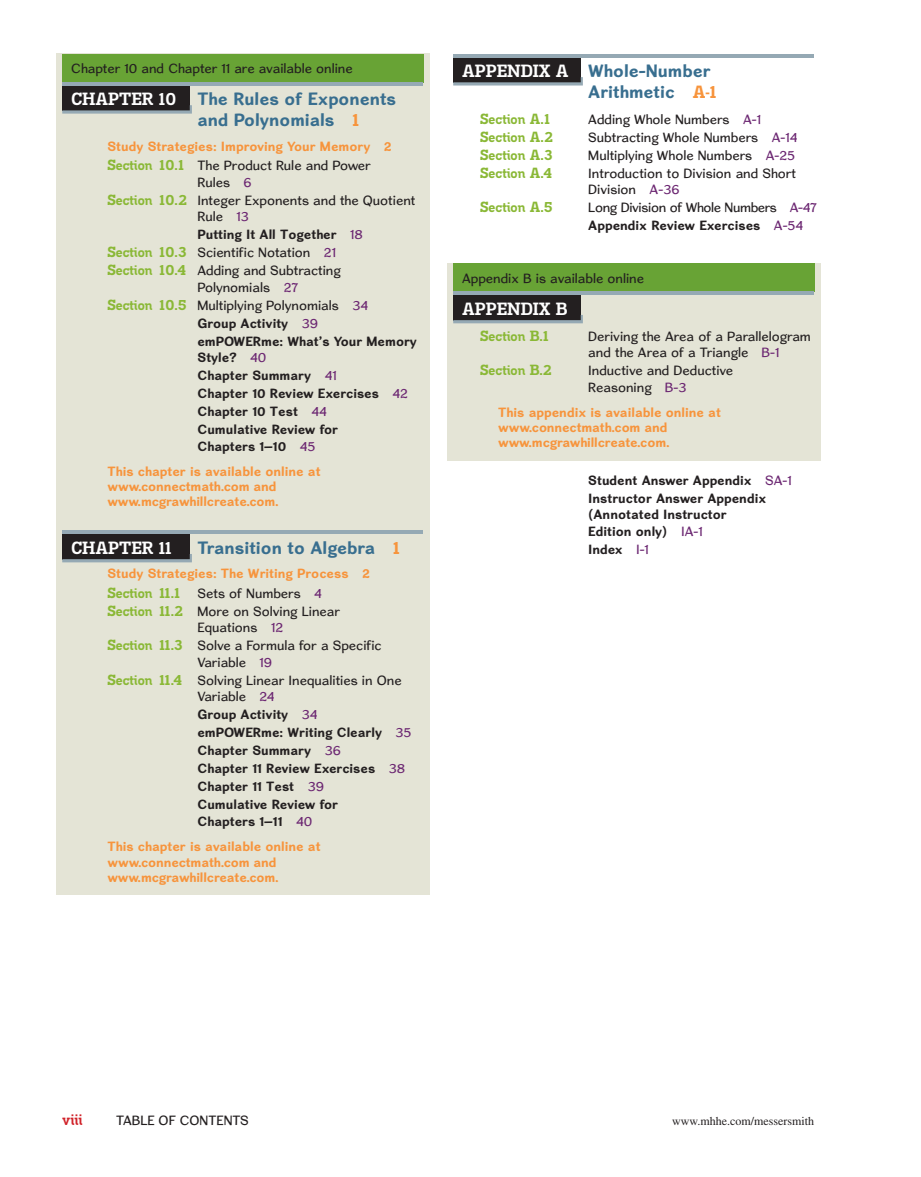
<style>
.page{position:relative;width:921px;height:1177px;background:#fff}
.page>*{position:absolute;margin:0;border:0;box-sizing:border-box;transform-origin:0 0}
.toc_ch_ttl{font:700 18px/21px "Cardigan Rg";color:#386e8f}
.toc_ch_ttl-2{font:700 18px "Madawaska Rg";color:#fff}
.hv{font:700 16.5px "Madawaska Rg";color:#d1232a}
.toc_sc_ttl{font:15px "Madawaska Hv";color:#8ab836}
.toc_sc_ttl-2{font:13.5px/16.5px "Cardigan Rg";color:#231f20}
.toc_sc_ttl_bd{font:700 13.5px/16.5px "Cardigan Rg";color:#231f20}
.toc_css{font:700 13.5px/15px "Cardigan Rg";color:#f7943c}
.toc_sc_ttl-3{font:700 13.5px/16.5px "Cardigan Rg";color:#231f20}
.fto_ha{font:13.5px "Cardigan Rg";color:#231f20}
.toc_sc_ttl-4{font:13.5px "Cardigan Rg";letter-spacing:-.025em;color:#231f20}
.hv-2{font:13.5px "Cardigan Rg";color:#231f20}
.t1{font:12px "STIX Math Jax Main";color:#231f20}
.s1{font-family:"Madawaska Rg";color:#fff}
.s2{font-family:"Madawaska Hv";font-weight:400;color:#f7943c}
.s3{font-family:"Madawaska Hv";font-size:15px;color:#8ab836}
.s4{color:#6c2772}
.s5{font-weight:400;color:#6c2772}
</style>
<div class="page">
<div style="left:56px;top:54px;width:374px;height:840px;background:#e4e4d6"></div>
<div style="left:62px;top:54px;width:361px;height:28px;background:#68a335"></div>
<div style="left:62px;top:534px;width:128px;height:25px;background:#231f20"></div>
<svg style="left:62px;top:554px;width:130px;height:8px"></svg>
<hr style="left:62px;top:531px;width:360px;height:3px;background:#95a9b4">
<div style="left:62px;top:85px;width:128px;height:26px;background:#231f20"></div>
<svg style="left:62px;top:105px;width:130px;height:9px"></svg>
<hr style="left:62px;top:82px;width:360px;height:3px;background:#95a9b4">
<div style="left:453px;top:57px;width:127px;height:26px;background:#231f20"></div>
<svg style="left:453px;top:77px;width:130px;height:8px"></svg>
<hr style="left:453px;top:54px;width:360px;height:3px;background:#95a9b4">
<div style="left:447px;top:264px;width:373px;height:196px;background:#e4e4d6"></div>
<div style="left:453px;top:264px;width:361px;height:28px;background:#68a335"></div>
<div style="left:453px;top:295px;width:127px;height:25px;background:#231f20"></div>
<svg style="left:453px;top:315px;width:130px;height:8px"></svg>
<hr style="left:453px;top:292px;width:360px;height:3px;background:#95a9b4">
<p class="fto_ha" style="left:71px;top:60px;width:283px">Chapter 10 and Chapter 11 are available online</p>
<p class="toc_ch_ttl" style="left:197px;top:88px;width:200px;text-indent:-126px"><span class="s1">CHAPTER 10</span> The Rules of Exponents and Polynomials <span class="s2">1</span></p>
<p class="toc_css" style="left:107px;top:138px;width:286px">Study Strategies: Improving Your Memory 2</p>
<p class="toc_sc_ttl-2" style="left:197px;top:157px;width:175px;text-indent:-90px"><span class="s3">Section 10.1</span> The Product Rule and Power<br>Rules <span class="s4">6</span></p>
<p class="toc_sc_ttl-2" style="left:197px;top:191px;width:219px;text-indent:-90px"><span class="s3">Section 10.2</span> Integer Exponents and the Quotient<br>Rule <span class="s4">13</span></p>
<p class="toc_sc_ttl_bd" style="left:197px;top:226px;width:167px">Putting It All Together <span class="s5">18</span></p>
<p class="toc_sc_ttl-2" style="left:107px;top:244px;width:230px"><span class="s3">Section 10.3</span> Scientific Notation <span class="s4">21</span></p>
<p class="toc_sc_ttl-2" style="left:197px;top:262px;width:145px;text-indent:-90px"><span class="s3">Section 10.4</span> Adding and Subtracting<br>Polynomials <span class="s4">27</span></p>
<p class="toc_sc_ttl-2" style="left:107px;top:296px;width:262px"><span class="s3">Section 10.5</span> Multiplying Polynomials <span class="s4">34</span></p>
<p class="toc_sc_ttl_bd" style="left:197px;top:314px;width:122px">Group Activity <span class="s5">39</span></p>
<p class="toc_sc_ttl_bd" style="left:197px;top:332px;width:221px">emPOWERme: What’s Your Memory<br>Style? <span class="s5">40</span></p>
<p class="toc_sc_ttl_bd" style="left:197px;top:367px;width:141px">Chapter Summary <span class="s5">41</span></p>
<p class="toc_sc_ttl_bd" style="left:197px;top:385px;width:212px">Chapter 10 Review Exercises <span class="s5">42</span></p>
<p class="toc_sc_ttl_bd" style="left:197px;top:403px;width:131px">Chapter 10 Test <span class="s5">44</span></p>
<p class="toc_sc_ttl_bd" style="left:197px;top:421px;width:142px">Cumulative Review for<br>Chapters 1–10 <span class="s5">45</span></p>
<p class="toc_css" style="left:107px;top:463px;width:215px">This chapter is available online at www.connectmath.com and www.mcgrawhillcreate.com.</p>
<p class="toc_ch_ttl-2" style="left:71px;top:537px;width:102px">CHAPTER 11</p>
<p class="toc_ch_ttl" style="left:197px;top:537px;width:204px">Transition to Algebra <span class="s2">1</span></p>
<p class="toc_css" style="left:107px;top:565px;width:264px">Study Strategies: The Writing Process 2</p>
<p class="toc_sc_ttl-2" style="left:107px;top:584px;width:216px"><span class="s3">Section 11.1</span> Sets of Numbers <span class="s4">4</span></p>
<p class="toc_sc_ttl-2" style="left:197px;top:602px;width:144px;text-indent:-90px"><span class="s3">Section 11.2</span> More on Solving Linear<br>Equations <span class="s4">12</span></p>
<p class="toc_sc_ttl-2" style="left:197px;top:637px;width:186px;text-indent:-90px"><span class="s3">Section 11.3</span> Solve a Formula for a Specific<br>Variable <span class="s4">19</span></p>
<p class="toc_sc_ttl-2" style="left:197px;top:671px;width:206px;text-indent:-90px"><span class="s3">Section 11.4</span> Solving Linear Inequalities in One<br>Variable <span class="s4">24</span></p>
<p class="toc_sc_ttl_bd" style="left:197px;top:706px;width:121px">Group Activity <span class="s5">34</span></p>
<p class="toc_sc_ttl_bd" style="left:197px;top:724px;width:215px">emPOWERme: Writing Clearly <span class="s5">35</span></p>
<p class="toc_sc_ttl_bd" style="left:197px;top:742px;width:145px">Chapter Summary <span class="s5">36</span></p>
<p class="toc_sc_ttl_bd" style="left:197px;top:760px;width:209px">Chapter 11 Review Exercises <span class="s5">38</span></p>
<p class="toc_sc_ttl_bd" style="left:197px;top:778px;width:128px">Chapter 11 Test <span class="s5">39</span></p>
<p class="toc_sc_ttl_bd" style="left:197px;top:796px;width:142px">Cumulative Review for<br>Chapters 1–11 <span class="s5">40</span></p>
<p class="toc_css" style="left:107px;top:838px;width:215px">This chapter is available online at www.connectmath.com and www.mcgrawhillcreate.com.</p>
<p class="toc_ch_ttl" style="left:588px;top:60px;width:130px;text-indent:-126px"><span class="s1">APPENDIX A</span> Whole-Number<br>Arithmetic <span class="s2">A-1</span></p>
<p class="toc_sc_ttl" style="left:480px;top:109px;width:71px">Section A.1</p>
<p class="toc_sc_ttl-2" style="left:588px;top:111px;width:174px">Adding Whole Numbers <span class="s4">A-1</span></p>
<p class="toc_sc_ttl" style="left:480px;top:127px;width:74px">Section A.2</p>
<p class="toc_sc_ttl-2" style="left:588px;top:129px;width:211px">Subtracting Whole Numbers <span class="s4">A-14</span></p>
<p class="toc_sc_ttl" style="left:480px;top:145px;width:74px">Section A.3</p>
<p class="toc_sc_ttl-2" style="left:588px;top:147px;width:208px">Multiplying Whole Numbers <span class="s4">A-25</span></p>
<p class="toc_sc_ttl" style="left:480px;top:163px;width:73px">Section A.4</p>
<p class="toc_sc_ttl-2" style="left:588px;top:165px;width:209px">Introduction to Division and Short<br>Division <span class="s4">A-36</span></p>
<p class="toc_sc_ttl" style="left:480px;top:198px;width:74px">Section A.5</p>
<p class="toc_sc_ttl-4" style="left:588px;top:199px;width:230px">Long Division of Whole Numbers <span class="s4">A-47</span></p>
<p class="toc_sc_ttl_bd" style="left:588px;top:217px;width:216px">Appendix Review Exercises <span class="s5">A-54</span></p>
<p class="fto_ha" style="left:462px;top:270px;width:183px">Appendix B is available online</p>
<p class="toc_ch_ttl-2" style="left:462px;top:298px;width:107px">APPENDIX B</p>
<p class="toc_sc_ttl" style="left:480px;top:326px;width:70px">Section B.1</p>
<p class="toc_sc_ttl-2" style="left:588px;top:327px;width:224px">Deriving the Area of a Parallelogram and the Area of a Triangle <span class="s4">B-1</span></p>
<p class="toc_sc_ttl" style="left:480px;top:361px;width:73px">Section B.2</p>
<p class="toc_sc_ttl-2" style="left:588px;top:362px;width:146px">Inductive and Deductive<br>Reasoning <span class="s4">B-3</span></p>
<p class="toc_css" style="left:498px;top:405px;width:224px">This appendix is available online at www.connectmath.com and www.mcgrawhillcreate.com.</p>
<p class="toc_sc_ttl-3" style="left:588px;top:471px;width:205px">Student Answer Appendix <span class="s5">SA-1</span></p>
<p class="toc_sc_ttl-3" style="left:588px;top:489px;width:179px">Instructor Answer Appendix (Annotated Instructor<br>Edition only) <span class="s5">IA-1</span></p>
<p class="toc_sc_ttl-3" style="left:588px;top:540px;width:62px">Index <span class="s5">I-1</span></p>
<p class="hv" style="left:62px;top:1108px;width:22px">viii</p>
<p class="hv-2" style="left:116px;top:1111px;width:134px">TABLE OF CONTENTS</p>
<p class="t1" style="left:672px;top:1112px;width:143px">www.mhhe.com/messersmith</p>
</div>
